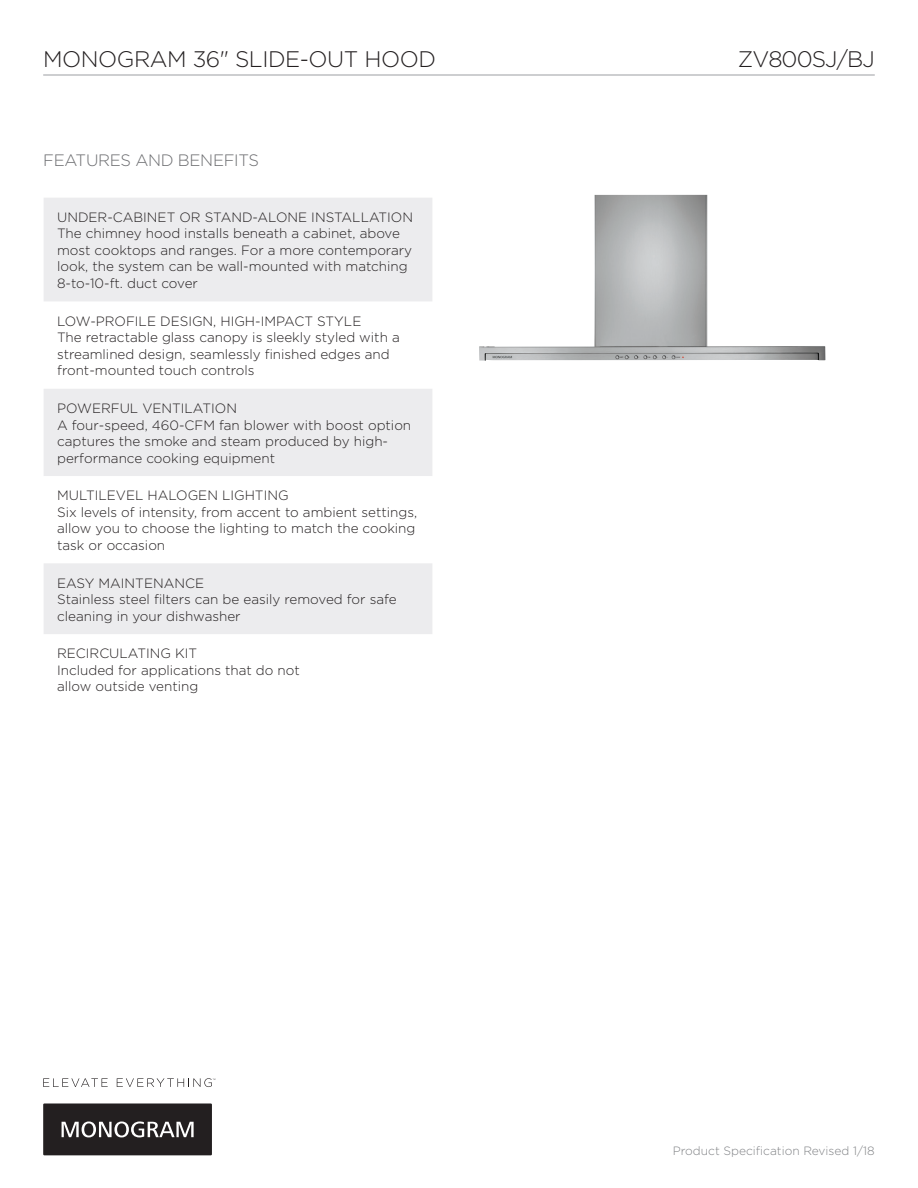
<style>
.page{position:relative;width:918px;height:1188px;background:#fff}
.page>*{position:absolute;margin:0;border:0;box-sizing:border-box;transform-origin:0 0}
.t1{font:300 22.5px "Gotham";letter-spacing:-.02em;color:#231f20}
.t2{font:300 22.5px "Gotham";letter-spacing:-.04em;color:#231f20}
.NEW_Sub_head{font:300 16.5px "Gotham";letter-spacing:-.02em;color:#6c6d70}
.F_and_B_Copy{font:300 13.5px/16.5px "Gotham";color:#231f20}
.t3{font:300 12px "Gotham";color:#808285}
</style>
<div class="page">
<hr style="left:43px;top:74px;width:832px;height:2px;background:#a8a9ad">
<svg style="left:43px;top:1103px;width:169px;height:52px;background:#3a3637"></svg>
<svg style="left:43px;top:1078px;width:65px;height:9px"></svg>
<svg style="left:117px;top:1078px;width:98px;height:9px"></svg>
<img style="left:479px;top:195px;width:346px;height:166px">
<svg style="left:44px;top:198px;width:388px;height:436px;fill:#ececee"></svg>
<h1 class="t1" style="left:43px;top:44px;width:394px">MONOGRAM 36" SLIDE-OUT HOOD</h1>
<h1 class="t2" style="left:738px;top:44px;width:138px">ZV800SJ/BJ</h1>
<p class="NEW_Sub_head" style="left:43px;top:149px;width:217px">FEATURES AND BENEFITS</p>
<p class="F_and_B_Copy" style="left:57px;top:209px;width:357px">UNDER-CABINET OR STAND-ALONE INSTALLATION</p>
<p class="F_and_B_Copy" style="left:57px;top:225px;width:357px">The chimney hood installs beneath a cabinet, above most cooktops and ranges. For a more contemporary look, the system can be wall-mounted with matching 8-to-10-ft. duct cover</p>
<p class="F_and_B_Copy" style="left:57px;top:312px;width:306px">LOW-PROFILE DESIGN, HIGH-IMPACT STYLE</p>
<p class="F_and_B_Copy" style="left:57px;top:329px;width:344px">The retractable glass canopy is sleekly styled with a streamlined design, seamlessly finished edges and front-mounted touch controls</p>
<p class="F_and_B_Copy" style="left:57px;top:400px;width:181px">POWERFUL VENTILATION</p>
<p class="F_and_B_Copy" style="left:57px;top:416px;width:356px">A four-speed, 460-CFM fan blower with boost option captures the smoke and steam produced by high&shy;performance cooking equipment</p>
<p class="F_and_B_Copy" style="left:57px;top:487px;width:233px">MULTILEVEL HALOGEN LIGHTING</p>
<p class="F_and_B_Copy" style="left:57px;top:503px;width:362px">Six levels of intensity, from accent to ambient settings, allow you to choose the lighting to match the cooking task or occasion</p>
<p class="F_and_B_Copy" style="left:57px;top:574px;width:149px">EASY MAINTENANCE</p>
<p class="F_and_B_Copy" style="left:57px;top:591px;width:341px">Stainless steel filters can be easily removed for safe cleaning in your dishwasher</p>
<p class="F_and_B_Copy" style="left:57px;top:645px;width:142px">RECIRCULATING KIT</p>
<p class="F_and_B_Copy" style="left:57px;top:662px;width:244px">Included for applications that do not allow outside venting</p>
<p class="t3" style="left:673px;top:1143px;width:204px">Product Specification Revised 1/18</p>
</div>
